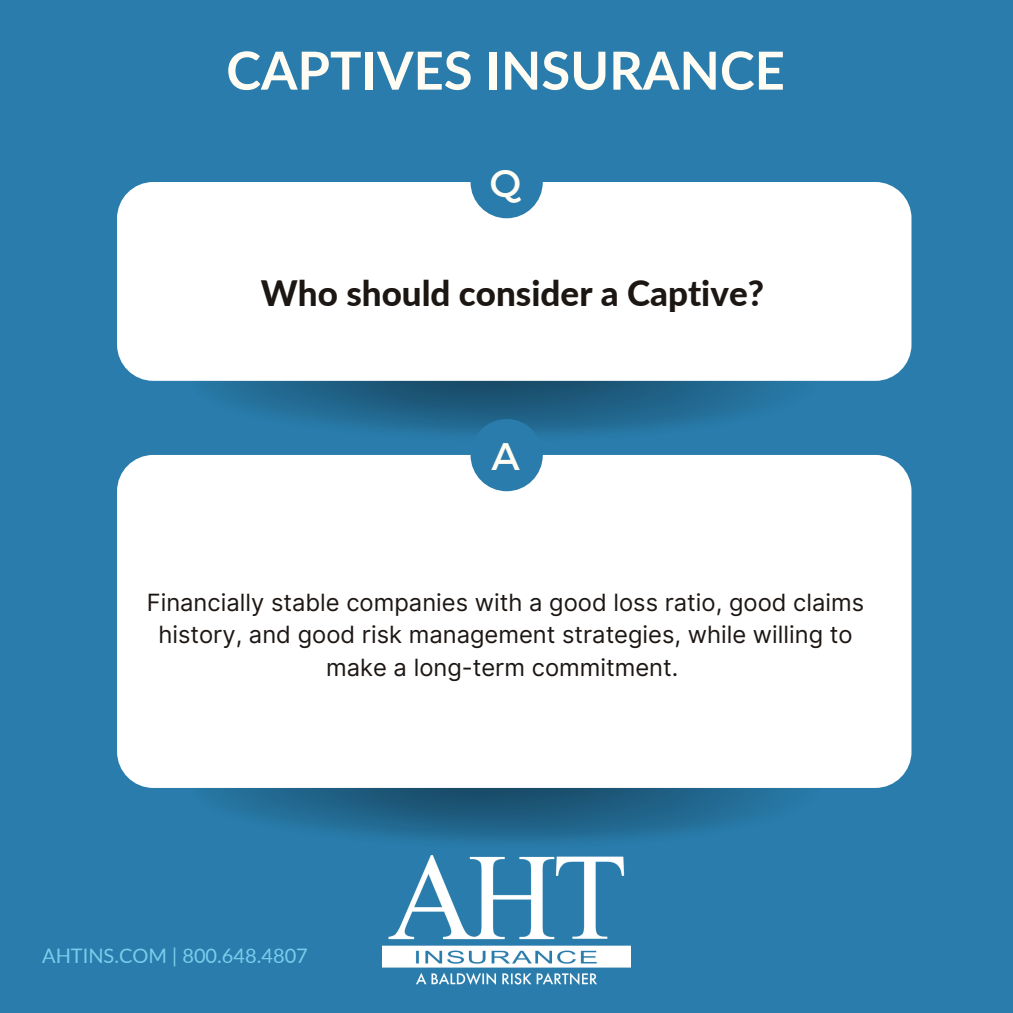
<style>
.page{position:relative;width:1013px;height:1013px;background:#fff}
.page>*{position:absolute;margin:0;border:0;box-sizing:border-box;transform-origin:0 0}
.t1{font:700 52.5px "Lato";color:#fffcf4}
.t2{font:38.5px "Montserrat";color:#fffcf4}
.t3{font:800 35px "Lato";color:#1d1714}
.t4{font:23.75px/32.8px "Inter";color:#1d1714;text-align:center}
.t5{font:20px "Lato";color:#7bccec}
</style>
<div class="page">
<div style="left:0;top:0;width:1012px;height:1012px;background:#297cab"></div>
<div style="left:117px;top:182px;width:794px;height:199px;background:#fff;border-radius:36px"></div>
<div style="left:117px;top:455px;width:794px;height:333px;background:#fff;border-radius:36px"></div>
<div style="left:470px;top:146px;width:73px;height:72px;background:#297cab;border-radius:50%"></div>
<div style="left:470px;top:419px;width:73px;height:72px;background:#297cab;border-radius:50%"></div>
<img style="left:383px;top:855px;width:247px;height:129px">
<p class="t1" style="left:226px;top:38px;width:560px">CAPTIVES INSURANCE</p>
<p class="t2" style="left:490px;top:159px;width:33px">Q</p>
<p class="t3" style="left:261px;top:271px;width:504px">Who should consider a Captive?</p>
<p class="t2" style="left:491px;top:431px;width:30px">A</p>
<p class="t4" style="left:147px;top:585px;width:719px">Financially stable companies with a good loss ratio, good claims history, and good risk management strategies, while willing to make a long-term commitment.</p>
<p class="t5" style="left:42px;top:942px;width:267px">AHTINS.COM | 800.648.4807</p>
</div>
